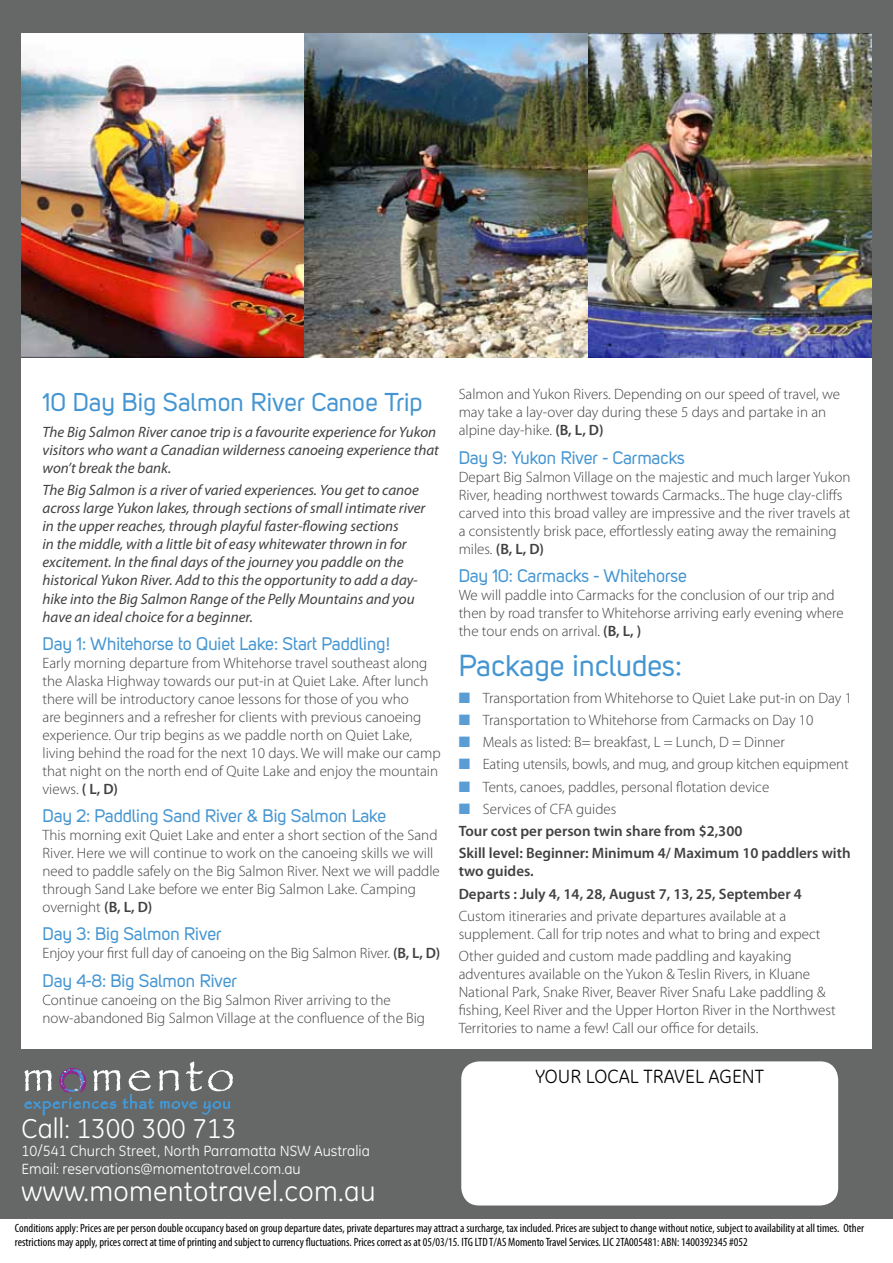
<style>
.page{position:relative;width:893px;height:1263px;background:#fff}
.page>*{position:absolute;margin:0;border:0;box-sizing:border-box;transform-origin:0 0}
.t1{font:30px "Uni Sans Regular";color:#4495d1}
.t2{font:28.5px "GE Inspira";letter-spacing:.01em;color:#fff}
.t3{font:27.75px "GE Inspira";color:#fff}
.t4{font:25.5px "Uni Sans Regular";color:#4495d1}
.t5{font:19.5px "GE Inspira";color:#000}
.t6{font:18px "Uni Sans Regular";letter-spacing:-.01em;color:#4495d1}
.t7{font:300 15px/18px "Myriad Pro";color:#414042}
.t8{font:italic 15px/18px "Myriad Pro";color:#414042}
.t9{font:600 15px/22.2px "Myriad Pro";color:#414042}
.t10{font:15px/18px "GE Inspira";color:#fff}
.t11{font:condensed 12px/14.4px "Myriad Pro";color:#000}
.s1{font-weight:600}
.s2{color:#5a9dd5}
.s3{font-weight:300}
</style>
<div class="page">
<div style="left:0;top:0;width:893px;height:1219px;background:#666767"></div>
<div style="left:21px;top:33px;width:851px;height:1015px;background:#fff"></div>
<div style="left:461px;top:1061px;width:377px;height:144px;background:#fff;border-radius:18px"></div>
<svg style="left:24px;top:1061px;width:209px;height:54px"></svg>
<img style="left:22px;top:33px;width:850px;height:324px">
<h3 class="t4" style="left:43px;top:387px;width:382px">10 Day Big Salmon River Canoe Trip</h3>
<p class="t8" style="left:43px;top:423px;width:398px">The Big Salmon River canoe trip is a favourite experience for Yukon visitors who want a Canadian wilderness canoeing experience that won’t break the bank.</p>
<p class="t8" style="left:43px;top:481px;width:384px">The Big Salmon is a river of varied experiences. You get to canoe across large Yukon lakes, through sections of small intimate river in the upper reaches, through playful faster-flowing sections<br>in the middle, with a little bit of easy whitewater thrown in for excitement. In the final days of the journey you paddle on the historical Yukon River. Add to this the opportunity to add a day&shy;hike into the Big Salmon Range of the Pelly Mountains and you have an ideal choice for a beginner.</p>
<p class="t6" style="left:43px;top:633px;width:350px">Day 1: Whitehorse to Quiet Lake: Start Paddling!</p>
<p class="t7" style="left:43px;top:654px;width:400px">Early morning departure from Whitehorse travel southeast along the Alaska Highway towards our put-in at Quiet Lake. After lunch there will be introductory canoe lessons for those of you who<br>are beginners and a refresher for clients with previous canoeing experience. Our trip begins as we paddle north on Quiet Lake, living behind the road for the next 10 days. We will make our camp that night on the north end of Quite Lake and enjoy the mountain views. <span class="s1">( L, D)</span></p>
<p class="t6" style="left:43px;top:805px;width:345px">Day 2: Paddling Sand River &amp; Big Salmon Lake</p>
<p class="t7" style="left:43px;top:826px;width:399px">This morning exit Quiet Lake and enter a short section of the Sand River. Here we will continue to work on the canoeing skills we will need to paddle safely on the Big Salmon River. Next we will paddle through Sand Lake before we enter Big Salmon Lake. Camping overnight <span class="s1">(B, L, D)</span></p>
<p class="t6" style="left:43px;top:923px;width:181px">Day 3: Big Salmon River</p>
<p class="t7" style="left:43px;top:944px;width:399px">Enjoy your first full day of canoeing on the Big Salmon River. <span class="s1">(B, L, D)</span></p>
<p class="t6" style="left:43px;top:970px;width:196px">Day 4-8: Big Salmon River</p>
<p class="t7" style="left:43px;top:991px;width:384px">Continue canoeing on the Big Salmon River arriving to the now-abandoned Big Salmon Village at the confluence of the Big</p>
<h3 class="t3" style="left:22px;top:1112px;width:216px">Call: 1300 300 713</h3>
<p class="t10" style="left:22px;top:1142px;width:350px">10/541 Church Street, North Parramatta NSW Australia<br>Email: reservations@momentotravel.com.au</p>
<h2 class="t2" style="left:22px;top:1174px;width:355px">www.momentotravel.com.au</h2>
<p class="t7" style="left:459px;top:385px;width:383px">Salmon and Yukon Rivers. Depending on our speed of travel, we may take a lay-over day during these 5 days and partake in an alpine day-hike. <span class="s1">(B, L, D)</span></p>
<p class="t6" style="left:459px;top:447px;width:228px">Day 9: Yukon River - Carmacks</p>
<p class="t7" style="left:459px;top:468px;width:393px">Depart Big Salmon Village on the majestic and much larger Yukon River, heading northwest towards Carmacks.. The huge clay-cliffs carved into this broad valley are impressive and the river travels at a consistently brisk pace, effortlessly eating away the remaining miles. <span class="s1">(B, L, D)</span></p>
<p class="t6" style="left:459px;top:565px;width:230px">Day 10: Carmacks - Whitehorse</p>
<p class="t7" style="left:459px;top:586px;width:386px">We will paddle into Carmacks for the conclusion of our trip and then by road transfer to Whitehorse arriving early evening where the tour ends on arrival. <span class="s1">(B, L, )</span></p>
<h1 class="t1" style="left:459px;top:648px;width:225px">Package includes:</h1>
<p class="t7" style="left:459px;top:689px;width:395px"><span class="s2">■</span> Transportation from Whitehorse to Quiet Lake put-in on Day 1</p>
<p class="t7" style="left:459px;top:711px;width:356px"><span class="s2">■</span> Transportation to Whitehorse from Carmacks on Day 10</p>
<p class="t7" style="left:459px;top:733px;width:328px"><span class="s2">■</span> Meals as listed: B= breakfast, L = Lunch, D = Dinner</p>
<p class="t7" style="left:459px;top:755px;width:391px"><span class="s2">■</span> Eating utensils, bowls, and mug, and group kitchen equipment</p>
<p class="t7" style="left:459px;top:778px;width:312px"><span class="s2">■</span> Tents, canoes, paddles, personal flotation device</p>
<p class="t9" style="left:459px;top:797px;width:393px"><span class="s2">■</span> <span class="s3">Services of CFA guides<br></span>Tour cost per person twin share from $2,300<br>Skill level: Beginner: Minimum 4/ Maximum 10 paddlers with</p>
<p class="t9" style="left:459px;top:860px;width:345px">two guides.<br>Departs : July 4, 14, 28, August 7, 13, 25, September 4</p>
<p class="t7" style="left:459px;top:907px;width:363px">Custom itineraries and private departures available at a supplement. Call for trip notes and what to bring and expect</p>
<p class="t7" style="left:459px;top:947px;width:379px">Other guided and custom made paddling and kayaking adventures available on the Yukon &amp; Teslin Rivers, in Kluane National Park, Snake River, Beaver River Snafu Lake paddling &amp; fishing, Keel River and the Upper Horton River in the Northwest Territories to name a few! Call our office for details.</p>
<h3 class="t5" style="left:535px;top:1065px;width:84px">Your Local</h3>
<h3 class="t5" style="left:643px;top:1065px;width:100px">Travel Agent</h3>
<p class="t11" style="left:15px;top:1221px;width:851px">Conditions apply: Prices are per person double occupancy based on group departure dates, private departures may attract a surcharge, tax included. Prices are subject to change without notice, subject to availability at all times. Other restrictions may apply, prices correct at time of printing and subject to currency fluctuations. Prices correct as at 05/03/15. ITG LTD T/AS Momento Travel Services. LIC 2TA005481: ABN: 1400392345 #052</p>
</div>
